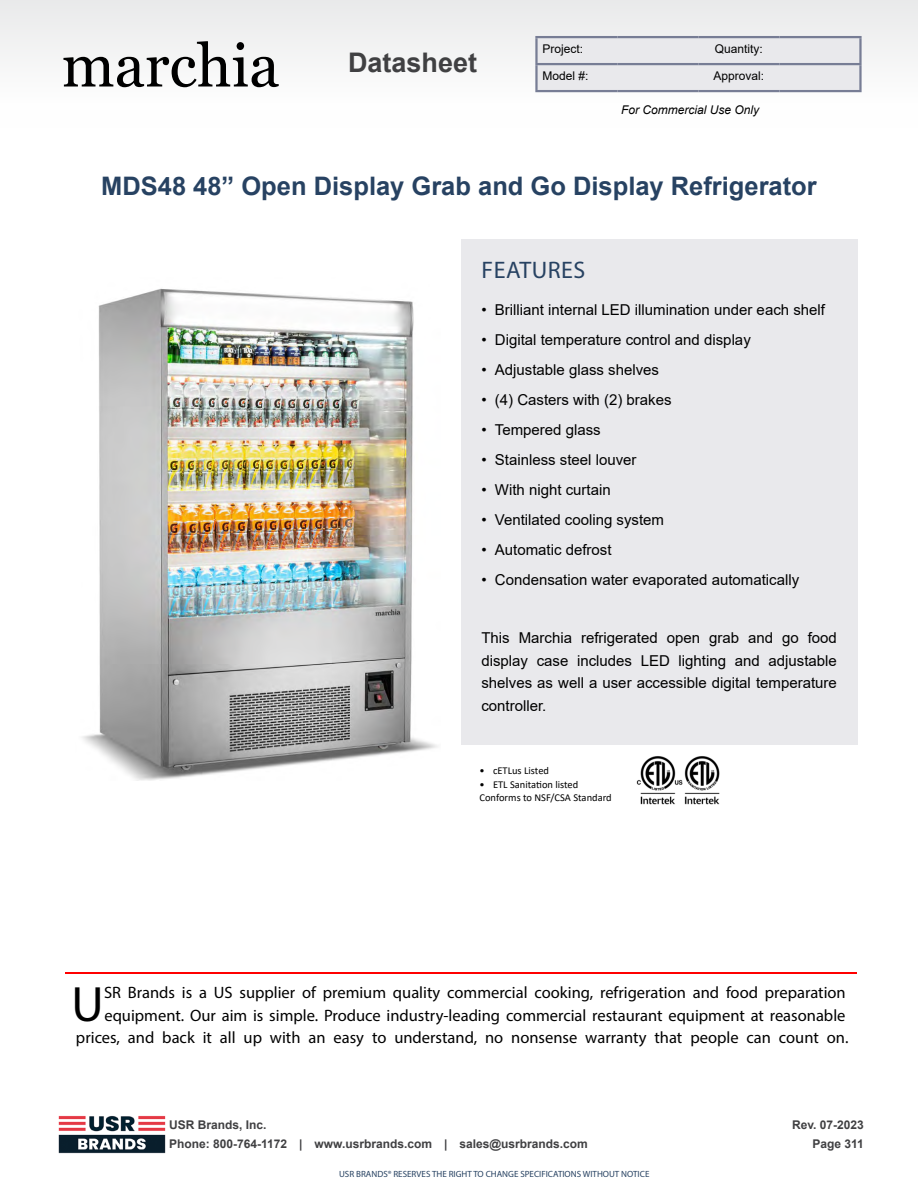
<style>
.page{position:relative;width:918px;height:1188px;background:#fff}
.page>*{position:absolute;margin:0;border:0;box-sizing:border-box;transform-origin:0 0}
.t1{font:60px "Georgia";color:#000}
.t2{font:49.95px "Myriad Pro";color:#000}
.t3{font:700 27px "Arial";color:#404042}
.t4{font:700 25.5px "Arial";color:#274262}
.t5{font:24px "Myriad Pro";letter-spacing:.02em;color:#274262}
.t6{font:16.5px/22.5px "Myriad Pro";color:#000;text-align:right}
.t7{font:15px/22.5px "Arial";color:#000;text-align:justify}
.t8{font:700 12px/19.5px "Arial";color:#404042}
.t9{font:12px "Arial";color:#000}
.t10{font:italic 12px "Arial";color:#000}
.t11{font:10.5px/13.5px "Calibri";color:#000}
.t12{font:9px "Myriad Pro";color:#274262}
</style>
<div class="page">
<hr style="left:65px;top:972px;width:792px;height:2px;background:#f00">
<img style="left:58px;top:1115px;width:108px;height:39px">
<img style="left:636px;top:756px;width:84px;height:49px">
<div style="left:461px;top:240px;width:396px;height:505px;background:#e9e9ec"></div>
<img style="left:82px;top:288px;width:356px;height:493px">
<div style="left:0;top:0;width:918px;height:127px;background:#f5f6f6"></div>
<div style="left:538px;top:38px;width:321px;height:52px;background:#e9e9ec"></div>
<hr style="left:535px;top:36px;width:82px;height:2px;background:#777d95">
<hr style="left:535px;top:38px;width:3px;height:25px;background:#777d95">
<hr style="left:617px;top:36px;width:81px;height:2px;background:#777d95">
<hr style="left:698px;top:36px;width:81px;height:2px;background:#777d95">
<hr style="left:779px;top:36px;width:83px;height:2px;background:#777d95">
<hr style="left:859px;top:38px;width:3px;height:25px;background:#777d95">
<hr style="left:535px;top:63px;width:82px;height:2px;background:#777d95">
<hr style="left:535px;top:65px;width:3px;height:25px;background:#777d95">
<hr style="left:617px;top:63px;width:81px;height:2px;background:#777d95">
<hr style="left:698px;top:63px;width:81px;height:2px;background:#777d95">
<hr style="left:779px;top:63px;width:83px;height:2px;background:#777d95">
<hr style="left:859px;top:65px;width:3px;height:25px;background:#777d95">
<hr style="left:535px;top:90px;width:82px;height:2px;background:#777d95">
<hr style="left:617px;top:90px;width:81px;height:2px;background:#777d95">
<hr style="left:698px;top:90px;width:81px;height:2px;background:#777d95">
<hr style="left:779px;top:90px;width:83px;height:2px;background:#777d95">
<h1 class="t1" style="left:62px;top:22px;width:219px">marchia</h1>
<h3 class="t3" style="left:348px;top:44px;width:131px">Datasheet</h3>
<p class="t9" style="left:542px;top:41px;width:42px">Project:</p>
<p class="t9" style="left:715px;top:41px;width:50px">Quantity:</p>
<p class="t9" style="left:542px;top:68px;width:48px">Model #:</p>
<p class="t9" style="left:714px;top:68px;width:52px">Approval:</p>
<p class="t10" style="left:621px;top:102px;width:140px">For Commercial Use Only</p>
<h3 class="t4" style="left:101px;top:168px;width:717px">MDS48 48” Open Display Grab and Go Display Refrigerator</h3>
<h3 class="t5" style="left:482px;top:255px;width:105px">FEATURES</h3>
<p class="t7" style="left:481px;top:298px;width:345px">• Brilliant internal LED illumination under each shelf</p>
<p class="t7" style="left:481px;top:328px;width:271px">• Digital temperature control and display</p>
<p class="t7" style="left:481px;top:358px;width:179px">• Adjustable glass shelves</p>
<p class="t7" style="left:481px;top:388px;width:192px">• (4) Casters with (2) brakes</p>
<p class="t7" style="left:481px;top:418px;width:121px">• Tempered glass</p>
<p class="t7" style="left:481px;top:448px;width:157px">• Stainless steel louver</p>
<p class="t7" style="left:481px;top:478px;width:131px">• With night curtain</p>
<p class="t7" style="left:481px;top:508px;width:184px">• Ventilated cooling system</p>
<p class="t7" style="left:481px;top:538px;width:132px">• Automatic defrost</p>
<p class="t7" style="left:481px;top:568px;width:319px">• Condensation water evaporated automatically</p>
<p class="t7" style="left:481px;top:627px;width:357px">This Marchia refrigerated open grab and go food display case includes LED lighting and adjustable shelves as well a user accessible digital temperature controller.</p>
<p class="t11" style="left:480px;top:764px;width:71px">• cETLus Listed</p>
<p class="t11" style="left:480px;top:777px;width:134px">• ETL Sanitation listed<br>Conforms to NSF/CSA Standard</p>
<p class="t6" style="left:76px;top:981px;width:774px">SR Brands is a US supplier of premium quality commercial cooking, refrigeration and food preparation equipment. Our aim is simple. Produce industry-leading commercial restaurant equipment at reasonable prices, and back it all up with an easy to understand, no nonsense warranty that people can count on.</p>
<h2 class="t2" style="left:72px;top:973px;width:34px">U</h2>
<p class="t8" style="left:169px;top:1115px;width:420px">USR Brands, Inc.<br>Phone: 800-764-1172 | www.usrbrands.com | sales@usrbrands.com</p>
<p class="t8" style="left:792px;top:1115px;width:73px;text-align:right">Rev. 07-2023<br>Page 311</p>
<p class="t12" style="left:339px;top:1169px;width:312px">USR BRANDS® RESERVES THE RIGHT TO CHANGE SPECIFICATIONS WITHOUT NOTICE</p>
</div>
